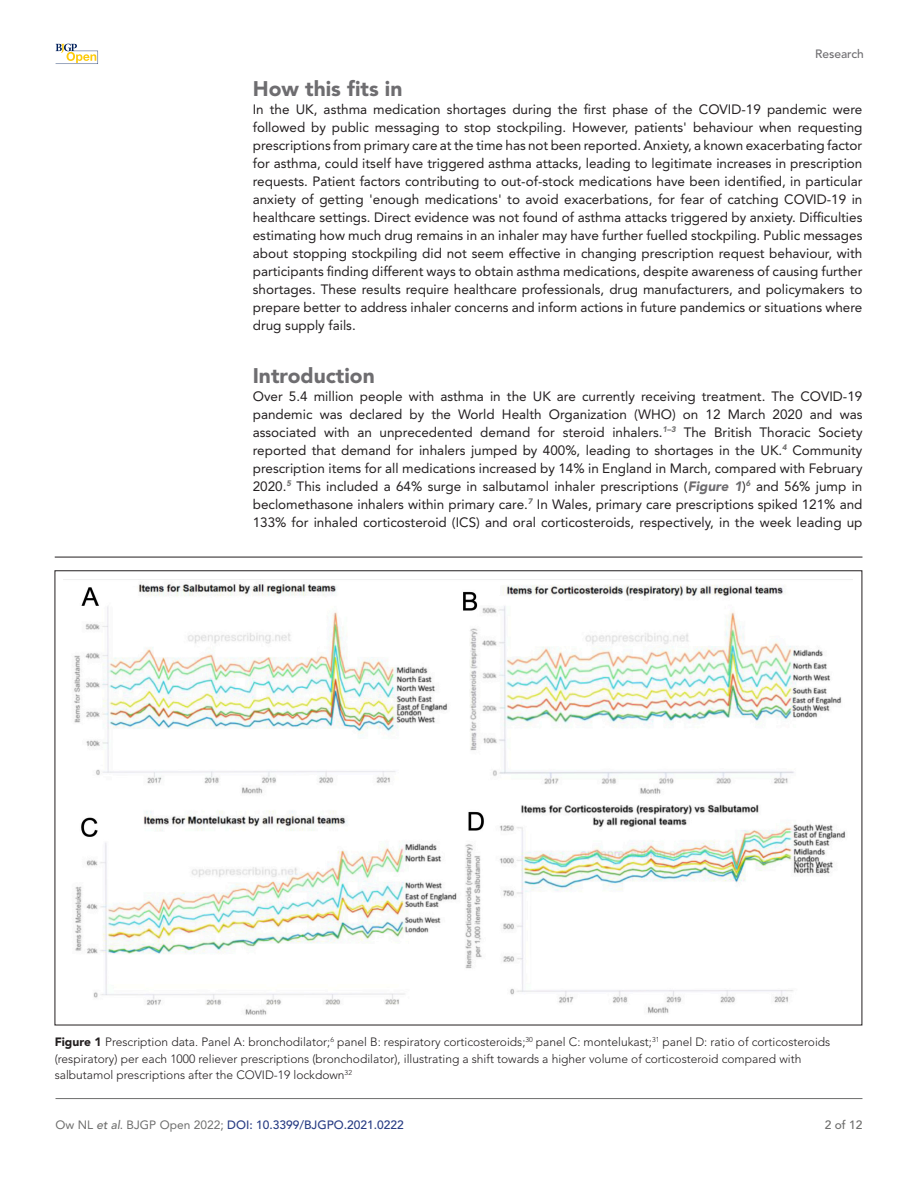
<style>
.page{position:relative;width:918px;height:1188px;background:#fff}
.page>*{position:absolute;margin:0;border:0;box-sizing:border-box;transform-origin:0 0}
.t1{font:900 21px "Avenir LT Std";color:#6e6d70}
.t2{font:13.5px/18px "Avenir LT Std";color:#231f20;text-align:justify}
.t3{font:300 12px/16.5px "Avenir LT Std";color:#231f20}
.t4{font:500 12px "Avenir LT Std";color:#283d84}
.t5{font:500 12px "Avenir LT Std";color:#6e6d70}
.t6{font:500 12px "Avenir LT Std";color:#6e6e6d}
.s1{font-weight:900;font-style:italic;color:#6e6d70}
.s2{font-weight:900}
.s3{font-weight:400;color:#6e6e6d}
.s4{font-style:italic;color:#6e6e6d}
</style>
<div class="page">
<hr style="left:56px;top:1098px;width:806px;height:1px;background:#6e6e6d">
<svg style="left:56px;top:44px;width:42px;height:20px"></svg>
<hr style="left:55px;top:557px;width:807px;height:1px;background:#231f20">
<img style="left:74px;top:582px;width:772px;height:433px">
<p class="t5" style="left:815px;top:47px;width:50px">Research</p>
<h1 class="t1" style="left:253px;top:76px;width:151px">How this fits in</h1>
<p class="t2" style="left:253px;top:101px;width:611px">In the UK, asthma medication shortages during the first phase of the COVID-19 pandemic were followed by public messaging to stop stockpiling. However, patients' behaviour when requesting prescriptions from primary care at the time has not been reported. Anxiety, a known exacerbating factor for asthma, could itself have triggered asthma attacks, leading to legitimate increases in prescription requests. Patient factors contributing to out-of-stock medications have been identified, in particular anxiety of getting 'enough medications' to avoid exacerbations, for fear of catching COVID-19 in healthcare settings. Direct evidence was not found of asthma attacks triggered by anxiety. Difficulties estimating how much drug remains in an inhaler may have further fuelled stockpiling. Public messages about stopping stockpiling did not seem effective in changing prescription request behaviour, with participants finding different ways to obtain asthma medications, despite awareness of causing further shortages. These results require healthcare professionals, drug manufacturers, and policymakers to prepare better to address inhaler concerns and inform actions in future pandemics or situations where drug supply fails.</p>
<h1 class="t1" style="left:253px;top:363px;width:124px">Introduction</h1>
<p class="t2" style="left:253px;top:388px;width:611px">Over 5.4 million people with asthma in the UK are currently receiving treatment. The COVID-19 pandemic was declared by the World Health Organization (WHO) on 12 March 2020 and was associated with an unprecedented demand for steroid inhalers.<sup>1–3</sup> The British Thoracic Society reported that demand for inhalers jumped by 400%, leading to shortages in the UK.<sup>4</sup> Community prescription items for all medications increased by 14% in England in March, compared with February 2020.<sup>5</sup> This included a 64% surge in salbutamol inhaler prescriptions (<span class="s1">Figure 1</span>)<sup>6</sup> and 56% jump in beclomethasone inhalers within primary care.<sup>7</sup> In Wales, primary care prescriptions spiked 121% and 133% for inhaled corticosteroid (ICS) and oral corticosteroids, respectively, in the week leading up</p>
<p class="t3" style="left:55px;top:1034px;width:777px"><span class="s2">Figure 1</span> Prescription data. Panel A: bronchodilator;<sup>6</sup> panel B: respiratory corticosteroids;<sup>30</sup> panel C: montelukast;<sup>31</sup> panel D: ratio of corticosteroids (respiratory) per each 1000 reliever prescriptions (bronchodilator), illustrating a shift towards a higher volume of corticosteroid compared with salbutamol prescriptions after the COVID-19 lockdown<sup>32</sup></p>
<p class="t4" style="left:56px;top:1118px;width:350px"><span class="s3">Ow NL</span> <span class="s4">et al</span><span class="s3">. BJGP Open 2022;</span> DOI: 10.3399/BJGPO.2021.0222</p>
<p class="t6" style="left:825px;top:1118px;width:39px">2 of 12</p>
</div>
